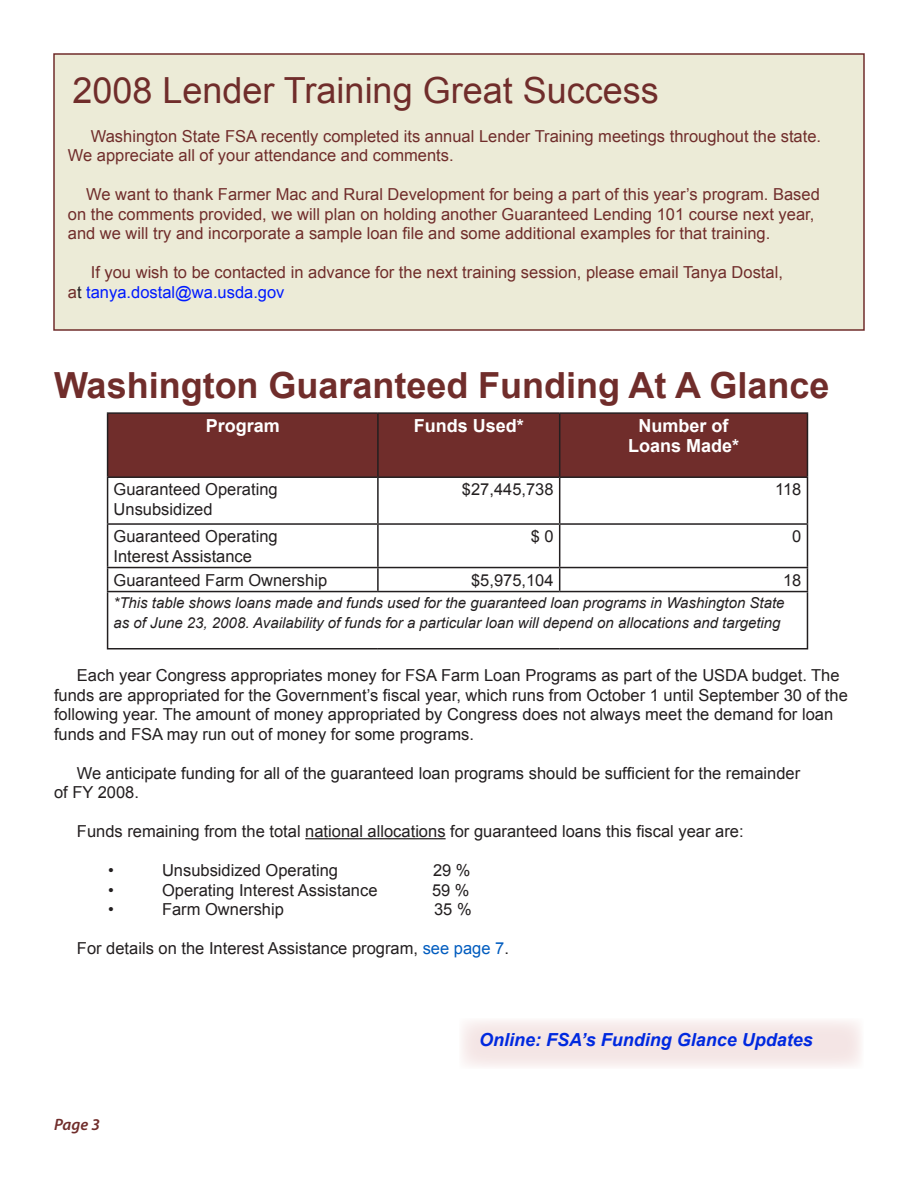
<style>
.page{position:relative;width:918px;height:1188px;background:#fff}
.page>*{position:absolute;margin:0;border:0;box-sizing:border-box;transform-origin:0 0}
.t1{font:700 36px "Arial";color:#702d2b}
.t2{font:36px "Arial";color:#702d2b}
.t3{font:700 18px/19.5px "Arial";color:#fff;text-align:center}
.t4{font:italic 700 18px "Arial";color:#0029df}
.t5{font:16.5px/19.5px "Arial";color:#231f20}
.t6{font:16.5px/19.5px "Arial";color:#702d2b}
.t7{font:italic 600 16.5px "Myriad Pro";color:#702d2b}
.t8{font:italic 15px/19.5px "Arial";color:#231f20}
.s1{color:#231f20}
.s2{color:#001aff}
.s3{color:#005cbf}
</style>
<div class="page">
<div style="left:53px;top:53px;width:812px;height:278px;background:#ecebd7;border:2px solid #702d2b"></div>
<svg style="left:462px;top:1021px;width:399px;height:45px;fill:#f5e7e6"></svg>
<hr style="left:305px;top:838px;width:141px;height:1px;background:#231f20">
<div style="left:108px;top:414px;width:699px;height:62px;background:#702d2b"></div>
<hr style="left:107px;top:412px;width:271px;height:2px;background:#231f20">
<hr style="left:107px;top:414px;width:1px;height:62px;background:#231f20">
<hr style="left:378px;top:412px;width:182px;height:2px;background:#231f20">
<hr style="left:377px;top:414px;width:2px;height:62px;background:#231f20">
<hr style="left:560px;top:412px;width:248px;height:2px;background:#231f20">
<hr style="left:559px;top:414px;width:1px;height:62px;background:#231f20">
<hr style="left:807px;top:414px;width:1px;height:62px;background:#231f20">
<hr style="left:107px;top:476px;width:271px;height:2px;background:#231f20">
<hr style="left:107px;top:478px;width:1px;height:45px;background:#231f20">
<hr style="left:378px;top:476px;width:182px;height:2px;background:#231f20">
<hr style="left:377px;top:478px;width:2px;height:45px;background:#231f20">
<hr style="left:560px;top:476px;width:248px;height:2px;background:#231f20">
<hr style="left:559px;top:478px;width:1px;height:45px;background:#231f20">
<hr style="left:807px;top:478px;width:1px;height:45px;background:#231f20">
<hr style="left:107px;top:523px;width:271px;height:2px;background:#231f20">
<hr style="left:107px;top:525px;width:1px;height:42px;background:#231f20">
<hr style="left:378px;top:523px;width:182px;height:2px;background:#231f20">
<hr style="left:377px;top:525px;width:2px;height:42px;background:#231f20">
<hr style="left:560px;top:523px;width:248px;height:2px;background:#231f20">
<hr style="left:559px;top:525px;width:1px;height:42px;background:#231f20">
<hr style="left:807px;top:525px;width:1px;height:42px;background:#231f20">
<hr style="left:107px;top:567px;width:271px;height:1px;background:#231f20">
<svg style="left:107px;top:568px;width:1px;height:23px"></svg>
<hr style="left:378px;top:567px;width:182px;height:1px;background:#231f20">
<hr style="left:377px;top:568px;width:2px;height:23px;background:#231f20">
<hr style="left:560px;top:567px;width:248px;height:1px;background:#231f20">
<svg style="left:559px;top:568px;width:1px;height:23px"></svg>
<svg style="left:807px;top:568px;width:1px;height:23px"></svg>
<hr style="left:107px;top:591px;width:271px;height:1px;background:#231f20">
<hr style="left:107px;top:592px;width:1px;height:56px;background:#231f20">
<hr style="left:378px;top:591px;width:182px;height:1px;background:#231f20">
<hr style="left:560px;top:591px;width:248px;height:1px;background:#231f20">
<hr style="left:807px;top:592px;width:1px;height:56px;background:#231f20">
<hr style="left:107px;top:648px;width:271px;height:2px;background:#231f20">
<hr style="left:378px;top:648px;width:182px;height:2px;background:#231f20">
<hr style="left:560px;top:648px;width:248px;height:2px;background:#231f20">
<h1 class="t2" style="left:72px;top:66px;width:588px">2008 Lender Training Great Success</h1>
<p class="t6" style="left:68px;top:126px;width:755px;text-indent:23px">Washington State FSA recently completed its annual Lender Training meetings throughout the state.<br>We appreciate all of your attendance and comments.</p>
<p class="t6" style="left:68px;top:185px;width:754px;text-indent:18px">We want to thank Farmer Mac and Rural Development for being a part of this year’s program. Based on the comments provided, we will plan on holding another Guaranteed Lending 101 course next year, and we will try and incorporate a sample loan file and some additional examples for that training.</p>
<p class="t6" style="left:68px;top:263px;width:717px;text-indent:23px">If you wish to be contacted in advance for the next training session, please email Tanya Dostal, a<span class="s1">t</span> <span class="s2">tanya.dostal@wa.usda.gov</span></p>
<h1 class="t1" style="left:54px;top:362px;width:777px">Washington Guaranteed Funding At A Glance</h1>
<p class="t3" style="left:206px;top:417px;width:76px">Program</p>
<p class="t3" style="left:414px;top:417px;width:112px">Funds Used*</p>
<p class="t3" style="left:628px;top:417px;width:113px">Number of<br>Loans Made*</p>
<p class="t5" style="left:114px;top:480px;width:166px">Guaranteed Operating<br>Unsubsidized</p>
<p class="t5" style="left:462px;top:480px;width:93px">$27,445,738</p>
<p class="t5" style="left:775px;top:480px;width:28px">118</p>
<p class="t5" style="left:114px;top:527px;width:166px">Guaranteed Operating<br>Interest Assistance</p>
<p class="t5" style="left:531px;top:527px;width:24px">$ 0</p>
<p class="t5" style="left:792px;top:527px;width:11px">0</p>
<p class="t5" style="left:114px;top:570px;width:215px">Guaranteed Farm Ownership</p>
<p class="t5" style="left:471px;top:570px;width:84px">$5,975,104</p>
<p class="t5" style="left:783px;top:570px;width:20px">18</p>
<p class="t8" style="left:114px;top:594px;width:672px">*This table shows loans made and funds used for the guaranteed loan programs in Washington State as of June 23, 2008. Availability of funds for a particular loan will depend on allocations and targeting</p>
<p class="t5" style="left:54px;top:666px;width:795px;text-indent:23px">Each year Congress appropriates money for FSA Farm Loan Programs as part of the USDA budget. The funds are appropriated for the Government’s fiscal year, which runs from October 1 until September 30 of the following year. The amount of money appropriated by Congress does not always meet the demand for loan funds and FSA may run out of money for some programs.</p>
<p class="t5" style="left:54px;top:763px;width:748px;text-indent:23px">We anticipate funding for all of the guaranteed loan programs should be sufficient for the remainder of FY 2008.</p>
<p class="t5" style="left:77px;top:822px;width:668px">Funds remaining from the total national allocations for guaranteed loans this fiscal year are:</p>
<p class="t5" style="left:108px;top:861px;width:7px">•</p>
<p class="t5" style="left:162px;top:861px;width:178px">Unsubsidized Operating</p>
<p class="t5" style="left:433px;top:861px;width:39px">29 %</p>
<p class="t5" style="left:108px;top:880px;width:7px">•</p>
<p class="t5" style="left:162px;top:880px;width:217px">Operating Interest Assistance</p>
<p class="t5" style="left:432px;top:880px;width:39px">59 %</p>
<p class="t5" style="left:108px;top:900px;width:7px">•</p>
<p class="t5" style="left:162px;top:900px;width:123px">Farm Ownership</p>
<p class="t5" style="left:434px;top:900px;width:39px">35 %</p>
<p class="t5" style="left:77px;top:939px;width:433px">For details on the Interest Assistance program, <span class="s3">see page 7</span>.</p>
<p class="t7" style="left:54px;top:1114px;width:47px">Page 3</p>
<p class="t4" style="left:479px;top:1028px;width:335px">Online: FSA’s Funding Glance Updates</p>
</div>
